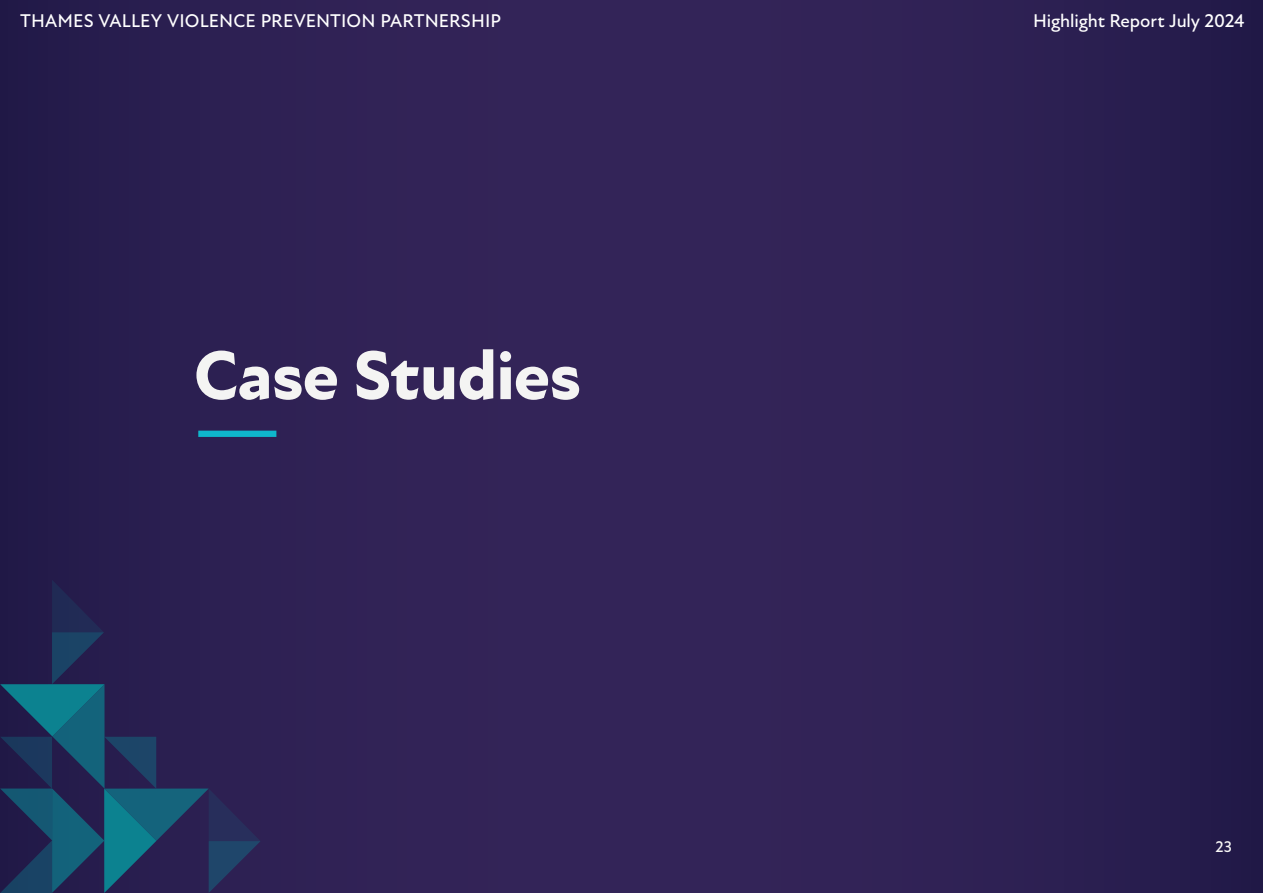
<style>
.page{position:relative;width:1263px;height:893px;background:#fff}
.page>*{position:absolute;margin:0;border:0;box-sizing:border-box;transform-origin:0 0}
.H1__testing{font:800 70.5px "New Atten";letter-spacing:-.01em;color:#f4f4f3}
.H1__testing-2{font:500 18.75px "New Atten";color:#fff}
.Page_numbers{font:500 15.75px "New Atten";color:#f8f7f6}
</style>
<div class="page">
<div style="left:0;top:37px;width:1263px;height:856px;background:linear-gradient(to right,#2e2153,#2e2153)"></div>
<div style="left:198px;top:431px;width:78px;height:6px;background:#0fb6cc"></div>
<div style="left:0;top:0;width:1263px;height:43px;background:linear-gradient(to right,#2e2153,#2e2153)"></div>
<svg style="left:0;top:580px;width:261px;height:313px;background:#222f5a"></svg>
<p class="H1__testing-2" style="left:20px;top:10px;width:482px">THAMES VALLEY VIOLENCE PREVENTION PARTNERSHIP</p>
<p class="H1__testing-2" style="left:1033px;top:10px;width:213px">Highlight Report July 2024</p>
<p class="H1__testing" style="left:194px;top:334px;width:389px">Case Studies</p>
<p class="Page_numbers" style="left:1215px;top:838px;width:18px">23</p>
</div>
